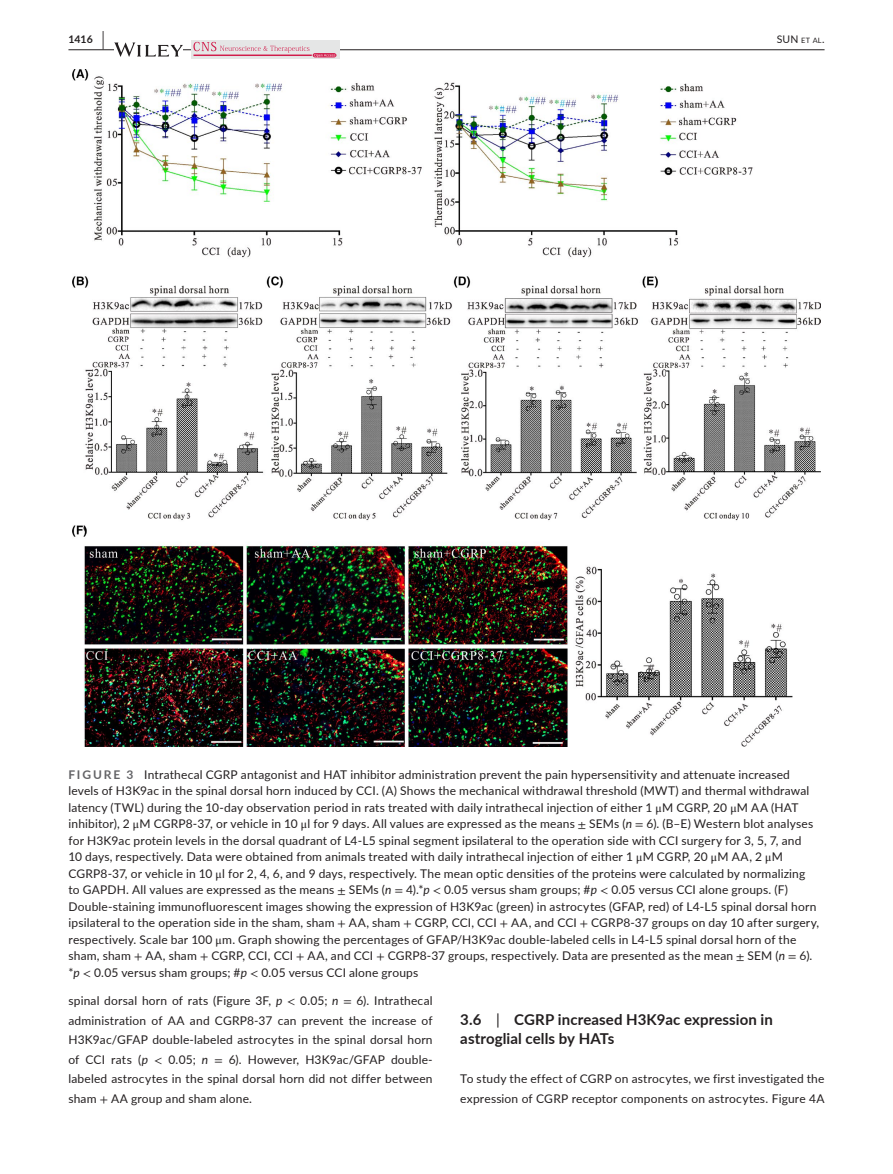
<style>
.page{position:relative;width:893px;height:1174px;background:#fff}
.page>*{position:absolute;margin:0;border:0;box-sizing:border-box;transform-origin:0 0}
.t1{font:700 15px/19.5px "Lato";letter-spacing:.005em;color:#231f20}
.t2{font:12px/16.5px "Lato";letter-spacing:.015em;color:#231f20}
.t3{font:10.5px "Lato";color:#231f20}
.t4{font:700 10.5px "Lato";color:#231f20}
.s1{font-size:19.5px}
.s2{font-size:7.35px}
.s3{font-weight:700;color:#636366}
.s4{font-family:"STIX"}
.s5{font-style:italic}
.s6{font-weight:400}
</style>
<div class="page">
<hr style="left:68px;top:49px;width:756px;height:1px;background:#231f20">
<svg style="left:114px;top:42px;width:69px;height:15px"></svg>
<div style="left:191px;top:40px;width:148px;height:19px;background:#e5e6e6"></div>
<hr style="left:313px;top:53px;width:23px;height:4px;background:#d5325d;border-radius:2px">
<svg style="left:193px;top:42px;width:142px;height:15px"></svg>
<img style="left:72px;top:69px;width:749px;height:677px">
<p class="t4" style="left:68px;top:31px;width:37px">1416 <span class="s1">|</span></p>
<p class="t3" style="left:777px;top:31px;width:49px">SUN <span class="s2">et al</span>.</p>
<p class="t2" style="left:68px;top:765px;width:752px"><span class="s3">FIGURE 3</span> Intrathecal CGRP antagonist and HAT inhibitor administration prevent the pain hypersensitivity and attenuate increased levels of H3K9ac in the spinal dorsal horn induced by CCI. (A) Shows the mechanical withdrawal threshold (MWT) and thermal withdrawal latency (TWL) during the 10-day observation period in rats treated with daily intrathecal injection of either 1 <span class="s4">μ</span>M CGRP, 20 <span class="s4">μ</span>M AA (HAT inhibitor), 2 <span class="s4">μ</span>M CGRP8-37, or vehicle in 10 <span class="s4">μ</span>l for 9 days. All values are expressed as the means <span class="s4">±</span> SEMs (<span class="s5">n</span> <span class="s4">=</span> 6). (B–E) Western blot analyses for H3K9ac protein levels in the dorsal quadrant of L4-L5 spinal segment ipsilateral to the operation side with CCI surgery for 3, 5, 7, and<br>10 days, respectively. Data were obtained from animals treated with daily intrathecal injection of either 1 <span class="s4">μ</span>M CGRP, 20 <span class="s4">μ</span>M AA, 2 <span class="s4">μ</span>M CGRP8-37, or vehicle in 10 <span class="s4">μ</span>l for 2, 4, 6, and 9 days, respectively. The mean optic densities of the proteins were calculated by normalizing to GAPDH. All values are expressed as the means <span class="s4">±</span> SEMs (<span class="s5">n</span> <span class="s4">=</span> 4).*<span class="s5">p</span> <span class="s4">&lt;</span> 0.05 versus sham groups; #<span class="s5">p</span> <span class="s4">&lt;</span> 0.05 versus CCI alone groups. (F)<br>Double-staining immunofluorescent images showing the expression of H3K9ac (green) in astrocytes (GFAP, red) of L4-L5 spinal dorsal horn ipsilateral to the operation side in the sham, sham <span class="s4">+</span> AA, sham <span class="s4">+</span> CGRP, CCI, CCI <span class="s4">+</span> AA, and CCI <span class="s4">+</span> CGRP8-37 groups on day 10 after surgery, respectively. Scale bar 100 <span class="s4">μ</span>m. Graph showing the percentages of GFAP/H3K9ac double-labeled cells in L4-L5 spinal dorsal horn of the sham, sham <span class="s4">+</span> AA, sham <span class="s4">+</span> CGRP, CCI, CCI <span class="s4">+</span> AA, and CCI <span class="s4">+</span> CGRP8-37 groups, respectively. Data are presented as the mean <span class="s4">±</span> SEM (<span class="s5">n</span> <span class="s4">=</span> 6). *<span class="s5">p</span> <span class="s4">&lt;</span> 0.05 versus sham groups; #<span class="s5">p</span> <span class="s4">&lt;</span> 0.05 versus CCI alone groups</p>
<p class="t2" style="left:68px;top:990px;width:366px;line-height:19.5px;text-align:justify">spinal dorsal horn of rats (Figure 3F, <span class="s5">p</span> <span class="s4">&lt;</span> 0.05; <span class="s5">n</span> <span class="s4">=</span> 6). Intrathecal administration of AA and CGRP8-37 can prevent the increase of H3K9ac/GFAP double-labeled astrocytes in the spinal dorsal horn of CCI rats (<span class="s5">p</span> <span class="s4">&lt;</span> 0.05; <span class="s5">n</span> <span class="s4">=</span> 6). However, H3K9ac/GFAP double&shy;labeled astrocytes in the spinal dorsal horn did not differ between sham <span class="s4">+</span> AA group and sham alone.</p>
<p class="t1" style="left:460px;top:1009px;width:314px">3.6 <span class="s6">|</span> CGRP increased H3K9ac expression in astroglial cells by HATs</p>
<p class="t2" style="left:460px;top:1068px;width:366px;line-height:19.5px">To study the effect of CGRP on astrocytes, we first investigated the expression of CGRP receptor components on astrocytes. Figure 4A</p>
</div>
